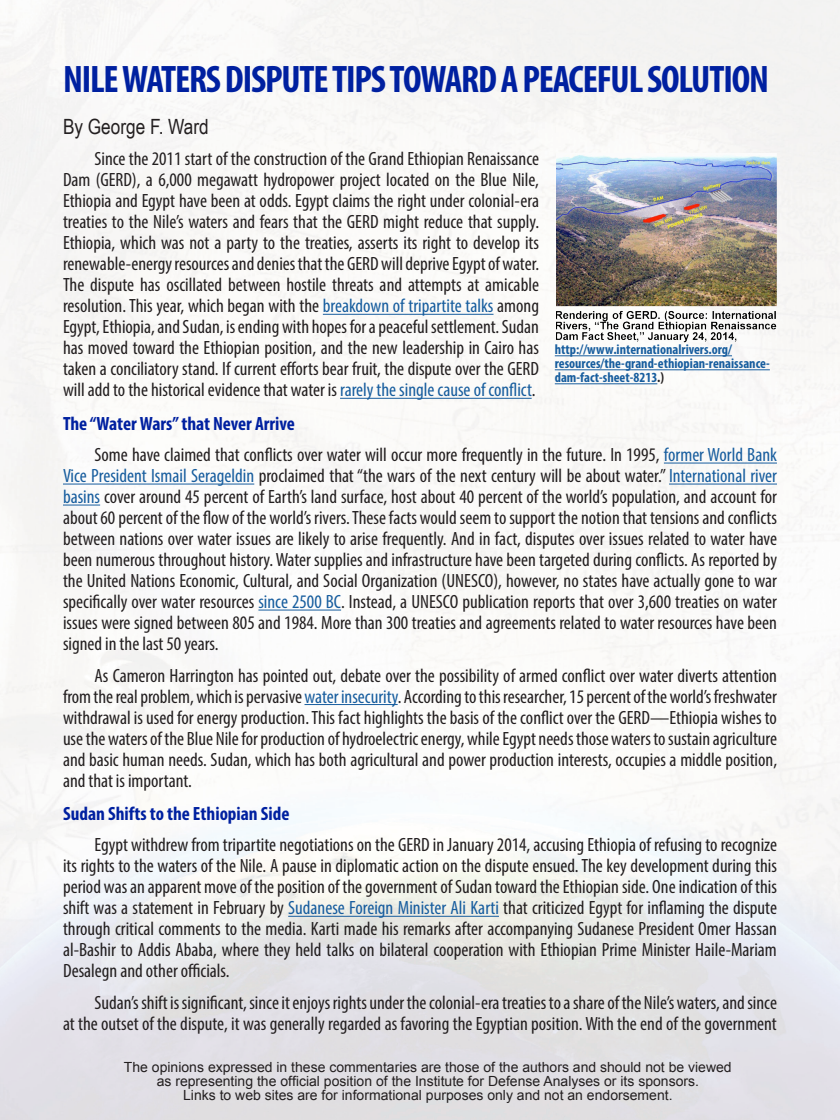
<style>
.page{position:relative;width:840px;height:1120px;background:#fff}
.page>*{position:absolute;margin:0;border:0;box-sizing:border-box;transform-origin:0 0}
.t1{font:700 condensed 38.5px "Myriad Pro";letter-spacing:-.03em;color:#0020a0}
.t2{font:21px "Arial Narrow";color:#231f20}
.t3{font:condensed 19.25px/21px "Myriad Pro";color:#231f20;text-align:justify}
.t4{font:700 condensed 19.25px "Myriad Pro";color:#0020a0}
.t5{font:14px/14px "Arial";color:#231f20;text-align:center}
.t6{font:700 condensed 14px/14px "Myriad Pro";color:#175d9e}
.s1{color:#175d9e}
.s2{color:#231f20}
</style>
<div class="page">
<hr style="left:323px;top:314px;width:171px;height:1px;background:#175d9e">
<hr style="left:340px;top:398px;width:192px;height:1px;background:#175d9e">
<hr style="left:664px;top:463px;width:113px;height:1px;background:#175d9e">
<hr style="left:63px;top:484px;width:191px;height:1px;background:#175d9e">
<hr style="left:669px;top:484px;width:108px;height:1px;background:#175d9e">
<hr style="left:63px;top:505px;width:37px;height:1px;background:#175d9e">
<hr style="left:258px;top:610px;width:83px;height:1px;background:#175d9e">
<hr style="left:305px;top:704px;width:93px;height:1px;background:#175d9e">
<hr style="left:288px;top:916px;width:211px;height:1px;background:#175d9e">
<img style="left:556px;top:153px;width:221px;height:190px">
<hr style="left:555px;top:355px;width:177px;height:1px;background:#175d9e">
<hr style="left:555px;top:369px;width:215px;height:1px;background:#175d9e">
<hr style="left:555px;top:383px;width:102px;height:1px;background:#175d9e">
<p class="t1" style="left:63px;top:55px;width:707px">NILE WATERS DISPUTE TIPS TOWARD A PEACEFUL SOLUTION</p>
<p class="t2" style="left:63px;top:111px;width:147px">By George F. Ward</p>
<p class="t3" style="left:63px;top:148px;width:478px;text-indent:31px">Since the 2011 start of the construction of the Grand Ethiopian Renaissance Dam (GERD), a 6,000 megawatt hydropower project located on the Blue Nile, Ethiopia and Egypt have been at odds. Egypt claims the right under colonial-era treaties to the Nile’s waters and fears that the GERD might reduce that supply.<br>Ethiopia, which was not a party to the treaties, asserts its right to develop its renewable-energy resources and denies that the GERD will deprive Egypt of water.<br>The dispute has oscillated between hostile threats and attempts at amicable resolution. This year, which began with the <span class="s1">breakdown of tripartite talks</span> among Egypt, Ethiopia, and Sudan, is ending with hopes for a peaceful settlement. Sudan has moved toward the Ethiopian position, and the new leadership in Cairo has taken a conciliatory stand. If current efforts bear fruit, the dispute over the GERD will add to the historical evidence that water is <span class="s1">rarely the single cause of conflict</span>.</p>
<p class="t4" style="left:63px;top:411px;width:233px">The “Water Wars” that Never Arrive</p>
<p class="t3" style="left:63px;top:444px;width:716px;text-indent:31px">Some have claimed that conflicts over water will occur more frequently in the future. In 1995, <span class="s1">former World Bank Vice President Ismail Serageldin</span> proclaimed that “the wars of the next century will be about water.” <span class="s1">International river basins</span> cover around 45 percent of Earth’s land surface, host about 40 percent of the world’s population, and account for about 60 percent of the flow of the world’s rivers. These facts would seem to support the notion that tensions and conflicts between nations over water issues are likely to arise frequently. And in fact, disputes over issues related to water have been numerous throughout history. Water supplies and infrastructure have been targeted during conflicts. As reported by the United Nations Economic, Cultural, and Social Organization (UNESCO), however, no states have actually gone to war specifically over water resources <span class="s1">since 2500 BC</span>. Instead, a UNESCO publication reports that over 3,600 treaties on water issues were signed between 805 and 1984. More than 300 treaties and agreements related to water resources have been signed in the last 50 years.</p>
<p class="t3" style="left:63px;top:665px;width:716px;text-indent:31px">As Cameron Harrington has pointed out, debate over the possibility of armed conflict over water diverts attention from the real problem, which is pervasive <span class="s1">water insecurity</span>. According to this researcher, 15 percent of the world’s freshwater withdrawal is used for energy production. This fact highlights the basis of the conflict over the GERD—Ethiopia wishes to use the waters of the Blue Nile for production of hydroelectric energy, while Egypt needs those waters to sustain agriculture and basic human needs. Sudan, which has both agricultural and power production interests, occupies a middle position, and that is important.</p>
<p class="t4" style="left:63px;top:801px;width:228px">Sudan Shifts to the Ethiopian Side</p>
<p class="t3" style="left:63px;top:834px;width:716px;text-indent:31px">Egypt withdrew from tripartite negotiations on the GERD in January 2014, accusing Ethiopia of refusing to recognize its rights to the waters of the Nile. A pause in diplomatic action on the dispute ensued. The key development during this period was an apparent move of the position of the government of Sudan toward the Ethiopian side. One indication of this shift was a statement in February by <span class="s1">Sudanese Foreign Minister Ali Karti</span> that criticized Egypt for inflaming the dispute through critical comments to the media. Karti made his remarks after accompanying Sudanese President Omer Hassan al-Bashir to Addis Ababa, where they held talks on bilateral cooperation with Ethiopian Prime Minister Haile-Mariam Desalegn and other officials.</p>
<p class="t3" style="left:63px;top:992px;width:715px;text-align:right">Sudan’s shift is significant, since it enjoys rights under the colonial-era treaties to a share of the Nile’s waters, and since<br>at the outset of the dispute, it was generally regarded as favoring the Egyptian position. With the end of the government</p>
<p class="t6" style="left:555px;top:342px;width:217px">http://www.internationalrivers.org/ resources/the-grand-ethiopian-renaissance&shy;dam-fact-sheet-8213<span class="s2">.)</span></p>
<p class="t5" style="left:124px;top:1060px;width:609px">The opinions expressed in these commentaries are those of the authors and should not be viewed as representing the official position of the Institute for Defense Analyses or its sponsors.<br>Links to web sites are for informational purposes only and not an endorsement.</p>
</div>
